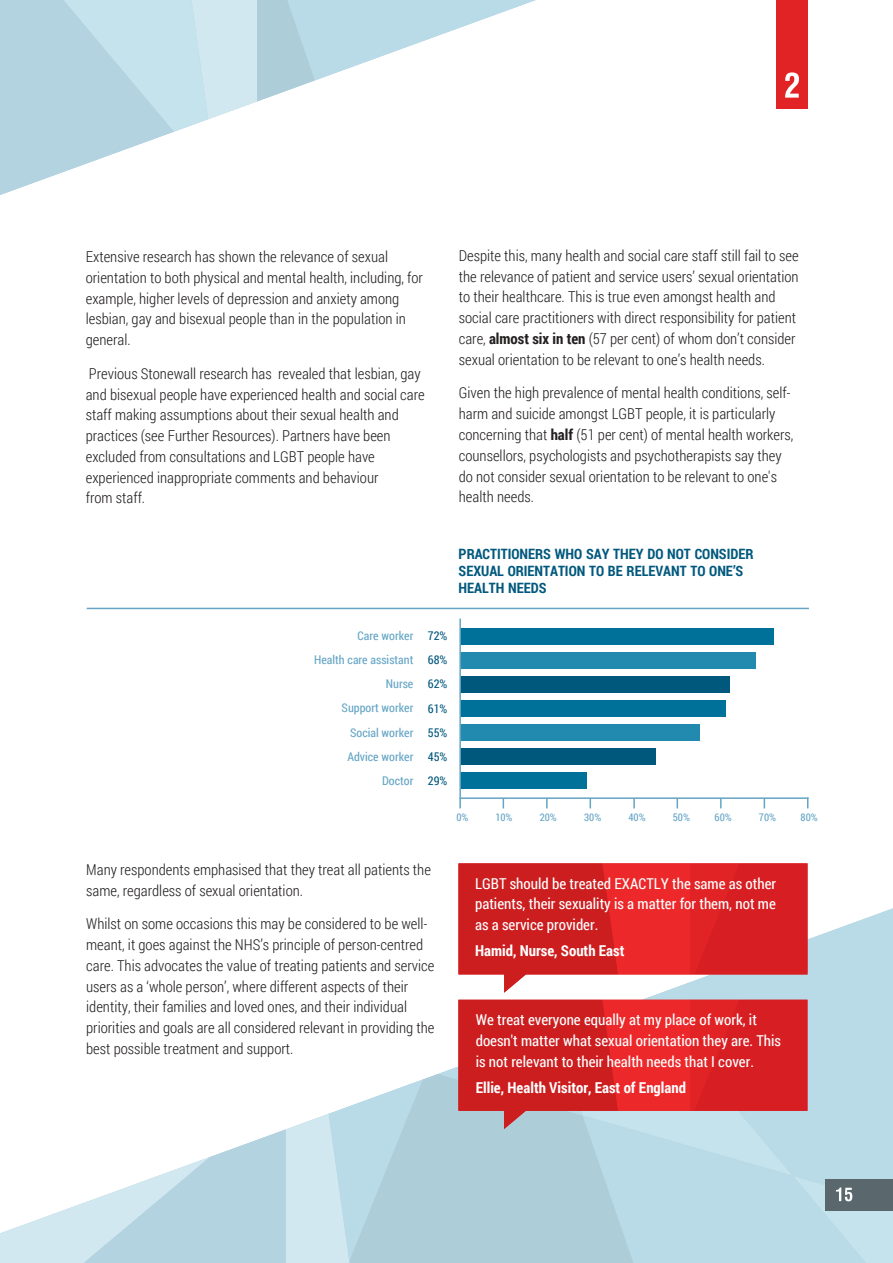
<style>
.page{position:relative;width:893px;height:1263px;background:#fff}
.page>*{position:absolute;margin:0;border:0;box-sizing:border-box;transform-origin:0 0}
.t1{font:300 15px/20.7px "Roboto Condensed";color:#221f1f}
.t2{font:15px/20.7px "Roboto Condensed";color:#fff}
.t3{font:700 15px "Roboto Condensed";color:#fff}
.t4{font:700 14.25px/17px "Roboto Condensed";color:#00587d}
.t5{font:12px/24px "Roboto Condensed";color:#64a5c5;text-align:right}
.t6{font:12px/24px "Roboto Condensed";color:#00587d;text-align:justify}
.t7{font:10.5px "Roboto Condensed";color:#64a5c5}
.s1{font-weight:700}
</style>
<div class="page">
<div style="left:423px;top:1074px;width:15px;height:189px;background:#adcdd9"></div>
<svg style="left:0;top:1079px;width:423px;height:184px"></svg>
<svg style="left:644px;top:904px;width:249px;height:95px;fill:#b9dae7"></svg>
<div style="left:776px;top:0;width:31px;height:109px;background:#e12326"></div>
<svg style="left:785px;top:72px;width:14px;height:26px"></svg>
<svg style="left:0;top:0;width:536px;height:195px"></svg>
<div style="left:460px;top:628px;width:313px;height:16px;background:#007198"></div>
<div style="left:460px;top:652px;width:296px;height:16px;background:#238aaf"></div>
<div style="left:460px;top:676px;width:270px;height:16px;background:#00587d"></div>
<div style="left:460px;top:700px;width:265px;height:16px;background:#007198"></div>
<div style="left:460px;top:724px;width:239px;height:16px;background:#238aaf"></div>
<div style="left:460px;top:748px;width:195px;height:17px;background:#00587d"></div>
<div style="left:460px;top:772px;width:126px;height:17px;background:#007198"></div>
<hr style="left:459px;top:618px;width:2px;height:190px;background:#64a5c5">
<hr style="left:459px;top:797px;width:349px;height:2px;background:#64a5c5">
<svg style="left:633px;top:799px;width:2px;height:9px"></svg>
<svg style="left:546px;top:799px;width:2px;height:9px"></svg>
<svg style="left:720px;top:799px;width:2px;height:9px"></svg>
<hr style="left:87px;top:608px;width:722px;height:1px;background:#64a5c5">
<svg style="left:438px;top:999px;width:455px;height:264px;background:#c099a2"></svg>
<svg style="left:458px;top:863px;width:349px;height:130px;background:#d93d40"></svg>
<p class="t1" style="left:86px;top:246px;width:339px">Extensive research has shown the relevance of sexual orientation to both physical and mental health, including, for example, higher levels of depression and anxiety among lesbian, gay and bisexual people than in the population in general.</p>
<p class="t1" style="left:86px;top:363px;width:340px">Previous Stonewall research has revealed that lesbian, gay and bisexual people have experienced health and social care staff making assumptions about their sexual health and practices (see Further Resources). Partners have been excluded from consultations and LGBT people have experienced inappropriate comments and behaviour<br>from staff.</p>
<p class="t1" style="left:459px;top:245px;width:341px">Despite this, many health and social care staff still fail to see the relevance of patient and service users’ sexual orientation to their healthcare. This is true even amongst health and social care practitioners with direct responsibility for patient care, <span class="s1">almost six in ten</span> (57 per cent) of whom don’t consider sexual orientation to be relevant to one’s health needs.</p>
<p class="t1" style="left:459px;top:382px;width:336px">Given the high prevalence of mental health conditions, self&shy;harm and suicide amongst LGBT people, it is particularly concerning that <span class="s1">half</span> (51 per cent) of mental health workers, counsellors, psychologists and psychotherapists say they do not consider sexual orientation to be relevant to one's health needs.</p>
<p class="t4" style="left:459px;top:545px;width:296px">PRACTITIONERS WHO SAY THEY DO NOT CONSIDER<br>SEXUAL ORIENTATION TO BE RELEVANT TO ONE’S<br>HEALTH NEEDS</p>
<p class="t5" style="left:314px;top:624px;width:101px">Care worker<br>Health care assistant<br>Nurse<br>Support worker<br>Social worker<br>Advice worker<br>Doctor</p>
<p class="t6" style="left:428px;top:624px;width:21px">72% 68% 62% 61% 55% 45% 29%</p>
<p class="t7" style="left:456px;top:810px;width:14px">0%</p>
<p class="t7" style="left:495px;top:810px;width:19px">10%</p>
<p class="t7" style="left:540px;top:810px;width:19px">20%</p>
<p class="t7" style="left:584px;top:810px;width:19px">30%</p>
<p class="t7" style="left:628px;top:810px;width:19px">40%</p>
<p class="t7" style="left:673px;top:810px;width:19px">50%</p>
<p class="t7" style="left:714px;top:810px;width:19px">60%</p>
<p class="t7" style="left:759px;top:810px;width:19px">70%</p>
<p class="t7" style="left:801px;top:810px;width:19px">80%</p>
<p class="t1" style="left:86px;top:859px;width:346px">Many respondents emphasised that they treat all patients the same, regardless of sexual orientation.</p>
<p class="t1" style="left:86px;top:913px;width:350px">Whilst on some occasions this may be considered to be well&shy;meant, it goes against the NHS’s principle of person-centred care. This advocates the value of treating patients and service users as a ‘whole person’, where different aspects of their identity, their families and loved ones, and their individual priorities and goals are all considered relevant in providing the best possible treatment and support.</p>
<p class="t2" style="left:475px;top:872px;width:303px;text-align:justify">LGBT should be treated EXACTLY the same as other patients, their sexuality is a matter for them, not me as a service provider.</p>
<p class="t3" style="left:475px;top:940px;width:151px">Hamid, Nurse, South East</p>
<p class="t2" style="left:476px;top:1009px;width:307px">We treat everyone equally at my place of work, it doesn't matter what sexual orientation they are. This is not relevant to their health needs that I cover.</p>
<p class="t3" style="left:476px;top:1077px;width:212px">Ellie, Health Visitor, East of England</p>
</div>
